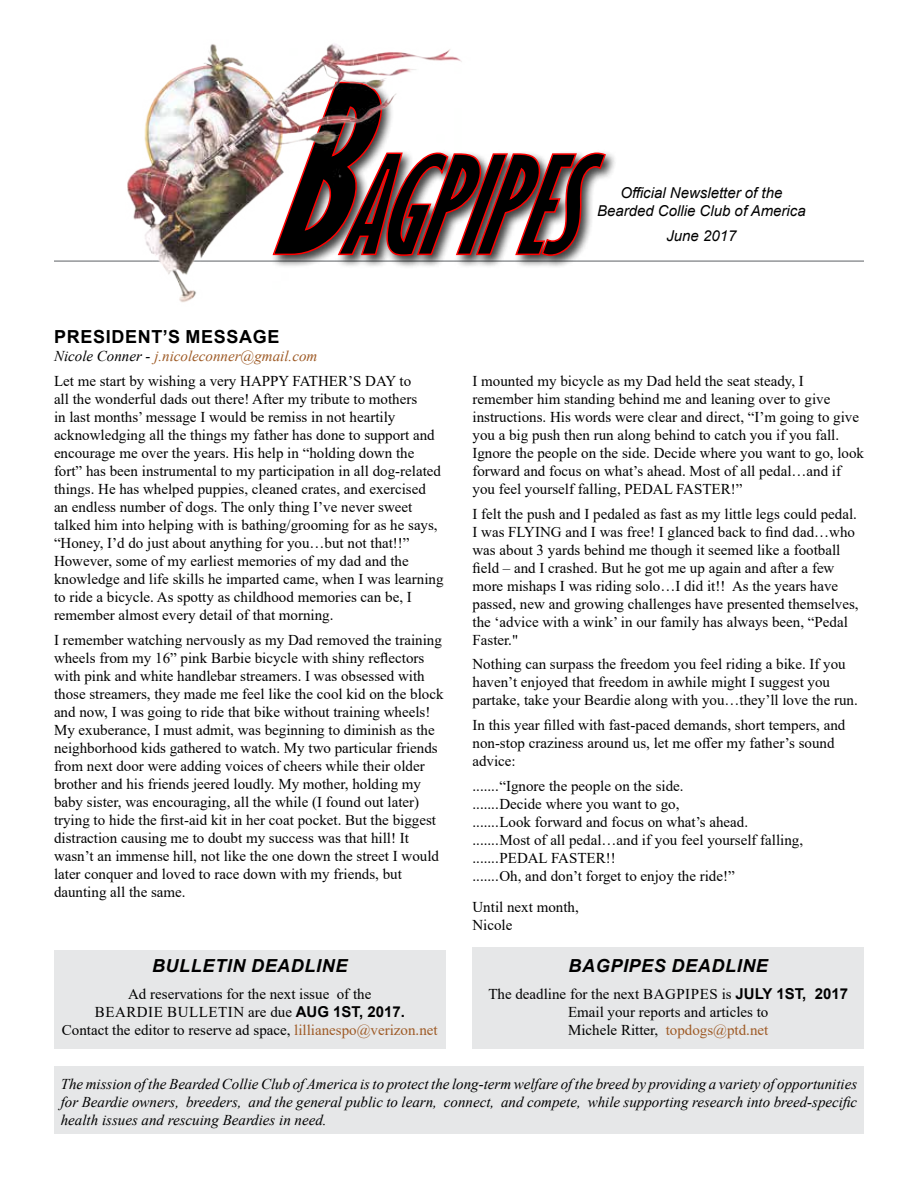
<style>
.page{position:relative;width:918px;height:1188px;background:#fff}
.page>*{position:absolute;margin:0;border:0;box-sizing:border-box;transform-origin:0 0}
.t1{font:italic 700 18px "Arial";letter-spacing:.035em;color:#000}
.t2{font:700 18px "Arial";letter-spacing:.035em;color:#000}
.t3{font:15px/18px "Times New Roman";color:#000}
.t4{font:italic 15px/18px "Times New Roman";color:#000;text-align:justify}
.t5{font:italic 15px/18px "Arial";color:#000;text-align:center}
.t6{font:700 15px "Arial";color:#000}
.s1{font-style:italic}
.s2{font-style:italic;color:#9e5a25}
.s3{font-family:"Times New Roman";font-weight:400}
.s4{color:#9e5a25}
</style>
<div class="page">
<div style="left:54px;top:1066px;width:810px;height:68px;background:#e6e7e8"></div>
<div style="left:472px;top:948px;width:392px;height:101px;background:#e6e7e8"></div>
<div style="left:54px;top:951px;width:392px;height:98px;background:#e6e7e8"></div>
<hr style="left:54px;top:260px;width:810px;height:2px;background:#939598">
<div style="left:270px;top:78px;width:348px;height:191px;background:#000;opacity:.75"></div>
<svg style="left:471px;top:81px;width:136px;height:176px"></svg>
<img style="left:125px;top:44px;width:346px;height:258px">
<p class="t5" style="left:597px;top:184px;width:210px">Official Newsletter of the<br>Bearded Collie Club of America</p>
<p class="t5" style="left:666px;top:227px;width:72px">June 2017</p>
<p class="t2" style="left:54px;top:324px;width:227px">PRESIDENT’S MESSAGE</p>
<p class="t3" style="left:54px;top:343px;width:359px;line-height:24.8px"><span class="s1">Nicole Conner -</span> <span class="s2">j.nicoleconner@gmail.com<br></span>Let me start by wishing a very HAPPY FATHER’S DAY to</p>
<p class="t3" style="left:54px;top:389px;width:391px">all the wonderful dads out there! After my tribute to mothers<br>in last months’ message I would be remiss in not heartily acknowledging all the things my father has done to support and encourage me over the years. His help in “holding down the fort” has been instrumental to my participation in all dog-related things. He has whelped puppies, cleaned crates, and exercised an endless number of dogs. The only thing I’ve never sweet talked him into helping with is bathing/grooming for as he says, “Honey, I’d do just about anything for you…but not that!!” However, some of my earliest memories of my dad and the knowledge and life skills he imparted came, when I was learning to ride a bicycle. As spotty as childhood memories can be, I remember almost every detail of that morning.</p>
<p class="t3" style="left:54px;top:630px;width:391px">I remember watching nervously as my Dad removed the training wheels from my 16” pink Barbie bicycle with shiny reflectors with pink and white handlebar streamers. I was obsessed with those streamers, they made me feel like the cool kid on the block and now, I was going to ride that bike without training wheels!<br>My exuberance, I must admit, was beginning to diminish as the neighborhood kids gathered to watch. My two particular friends from next door were adding voices of cheers while their older brother and his friends jeered loudly. My mother, holding my baby sister, was encouraging, all the while (I found out later) trying to hide the first-aid kit in her coat pocket. But the biggest distraction causing me to doubt my success was that hill! It wasn’t an immense hill, not like the one down the street I would later conquer and loved to race down with my friends, but daunting all the same.</p>
<p class="t1" style="left:152px;top:954px;width:197px">BULLETIN DEADLINE</p>
<p class="t3" style="left:128px;top:985px;width:245px">Ad reservations for the next issue of the</p>
<p class="t3" style="left:95px;top:1003px;width:22px">Beardie</p>
<p class="t3" style="left:167px;top:1003px;width:21px">Bulletin</p>
<p class="t6" style="left:248px;top:1001px;width:158px"><span class="s3">are due</span> AUG 1ST, 2017.</p>
<p class="t3" style="left:62px;top:1021px;width:377px">Contact the editor to reserve ad space, <span class="s4">lillianespo@verizon.net</span></p>
<p class="t3" style="left:472px;top:371px;width:393px">I mounted my bicycle as my Dad held the seat steady, I remember him standing behind me and leaning over to give instructions. His words were clear and direct, “I’m going to give you a big push then run along behind to catch you if you fall.<br>Ignore the people on the side. Decide where you want to go, look forward and focus on what’s ahead. Most of all pedal…and if you feel yourself falling, PEDAL FASTER!”</p>
<p class="t3" style="left:472px;top:504px;width:388px">I felt the push and I pedaled as fast as my little legs could pedal.<br>I was FLYING and I was free! I glanced back to find dad…who was about 3 yards behind me though it seemed like a football field – and I crashed. But he got me up again and after a few more mishaps I was riding solo…I did it!! As the years have passed, new and growing challenges have presented themselves, the ‘advice with a wink’ in our family has always been, “Pedal Faster."</p>
<p class="t3" style="left:472px;top:655px;width:387px">Nothing can surpass the freedom you feel riding a bike. If you haven’t enjoyed that freedom in awhile might I suggest you partake, take your Beardie along with you…they’ll love the run.</p>
<p class="t3" style="left:472px;top:716px;width:374px">In this year filled with fast-paced demands, short tempers, and non-stop craziness around us, let me offer my father’s sound advice:</p>
<p class="t3" style="left:472px;top:776px;width:332px">.......“Ignore the people on the side.<br>.......Decide where you want to go,<br>.......Look forward and focus on what’s ahead. .......Most of all pedal…and if you feel yourself falling, .......PEDAL FASTER!!<br>.......Oh, and don’t forget to enjoy the ride!”</p>
<p class="t3" style="left:472px;top:898px;width:108px">Until next month,<br>Nicole</p>
<p class="t1" style="left:568px;top:954px;width:201px">BAGPIPES DEADLINE</p>
<p class="t3" style="left:488px;top:985px;width:198px">The deadline for the next Ba gpipes</p>
<p class="t6" style="left:722px;top:983px;width:128px"><span class="s3">is</span> JULY 1ST, 2017</p>
<p class="t3" style="left:568px;top:1003px;width:202px">Email your reports and articles to<br>Michele Ritter, <span class="s4">topdogs@ptd.net</span></p>
<p class="t4" style="left:61px;top:1075px;width:798px">The mission of the Bearded Collie Club of America is to protect the long-term welfare of the breed by providing a variety of opportunities for Beardie owners, breeders, and the general public to learn, connect, and compete, while supporting research into breed-specific health issues and rescuing Beardies in need.</p>
</div>
